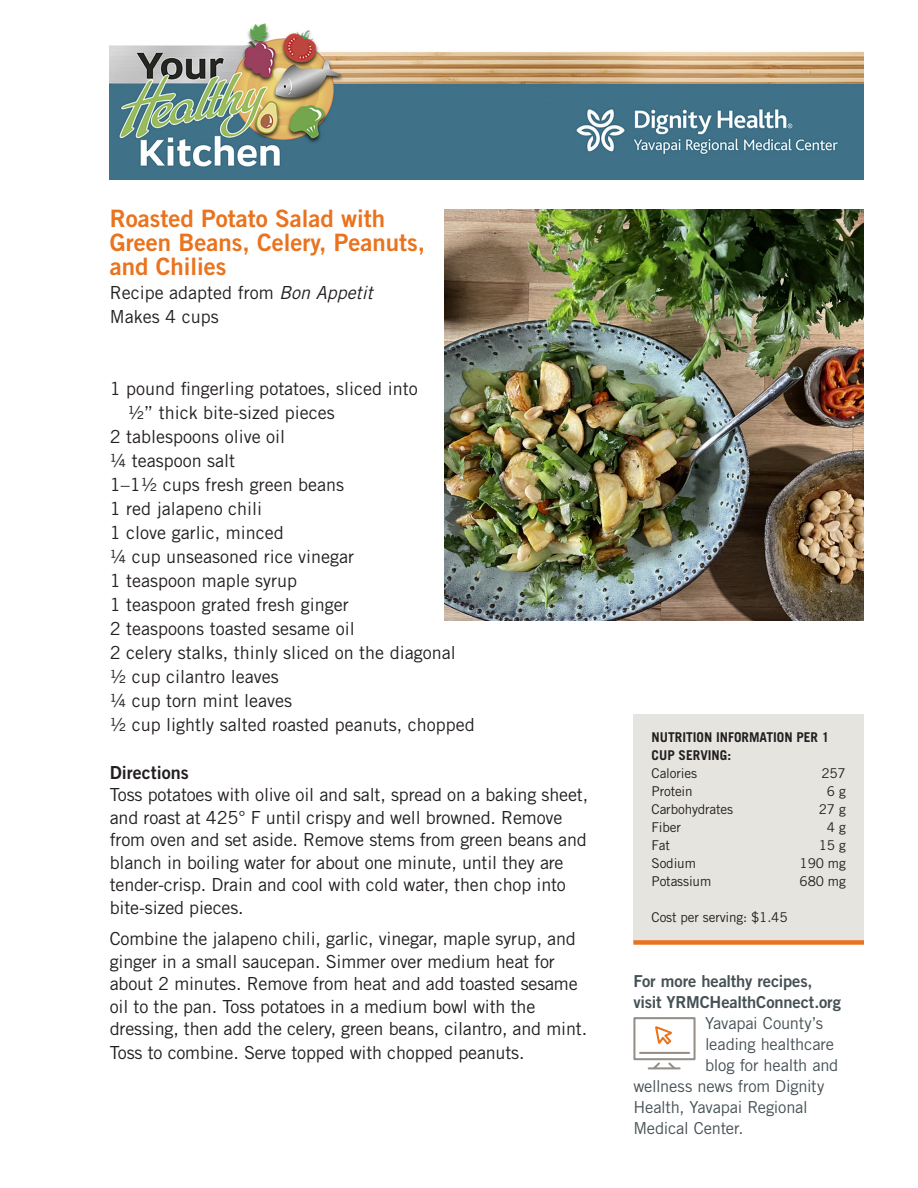
<style>
.page{position:relative;width:918px;height:1188px;background:#fff}
.page>*{position:absolute;margin:0;border:0;box-sizing:border-box;transform-origin:0 0}
.recipe_name{font:24px/24px "Trade Gothic LT Std Bd 2";color:#e9731e}
.directions{font:18px/22.5px "Trade Gothic LT Std";letter-spacing:-.01em;color:#231f20}
.recipe_body{font:18px/24px "Trade Gothic LT Std";color:#231f20}
.recipe_body_bold{font:18px "Trade Gothic LT Std Bd 2";color:#231f20}
.brochure_addresses{font:16.5px "Trade Gothic LT Std";letter-spacing:-.015em;color:#465155}
.brochure_addresses-2{font:16.5px/21px "Trade Gothic LT Std Bd 2";letter-spacing:-.005em;color:#465155}
.nutrition_list{font:13.5px "Trade Gothic LT Std";letter-spacing:-.01em;color:#231f20}
.per_serving{font:700 13.5px/18px "Trade Gothic LT Std";color:#231f20}
.s1{font-style:italic}
</style>
<div class="page">
<img style="left:110px;top:23px;width:754px;height:157px">
<div style="left:634px;top:714px;width:230px;height:228px;background:#e6e4df"></div>
<div style="left:633px;top:940px;width:231px;height:5px;background:#e9731e"></div>
<img style="left:445px;top:209px;width:419px;height:412px">
<svg style="left:633px;top:1017px;width:63px;height:53px"></svg>
<p class="recipe_name" style="left:110px;top:206px;width:317px">Roasted Potato Salad with<br>Green Beans, Celery, Peanuts, and Chilies</p>
<p class="recipe_body" style="left:110px;top:280px;width:264px">Recipe adapted from <span class="s1">Bon Appetit</span></p>
<p class="recipe_body" style="left:110px;top:304px;width:110px">Makes 4 cups</p>
<p class="recipe_body" style="left:128px;top:376px;width:291px;text-indent:-18px">1 pound fingerling potatoes, sliced into ½” thick bite-sized pieces</p>
<p class="recipe_body" style="left:110px;top:424px;width:177px">2 tablespoons olive oil</p>
<p class="recipe_body" style="left:110px;top:448px;width:127px">¼ teaspoon salt</p>
<p class="recipe_body" style="left:110px;top:472px;width:236px">1–1½ cups fresh green beans</p>
<p class="recipe_body" style="left:110px;top:496px;width:154px">1 red jalapeno chili</p>
<p class="recipe_body" style="left:110px;top:520px;width:175px">1 clove garlic, minced</p>
<p class="recipe_body" style="left:110px;top:544px;width:246px">¼ cup unseasoned rice vinegar</p>
<p class="recipe_body" style="left:110px;top:568px;width:189px">1 teaspoon maple syrup</p>
<p class="recipe_body" style="left:110px;top:592px;width:240px">1 teaspoon grated fresh ginger</p>
<p class="recipe_body" style="left:110px;top:616px;width:246px">2 teaspoons toasted sesame oil</p>
<p class="recipe_body" style="left:110px;top:640px;width:347px">2 celery stalks, thinly sliced on the diagonal</p>
<p class="recipe_body" style="left:110px;top:664px;width:170px">½ cup cilantro leaves</p>
<p class="recipe_body" style="left:110px;top:688px;width:184px">¼ cup torn mint leaves</p>
<p class="recipe_body" style="left:110px;top:712px;width:366px">½ cup lightly salted roasted peanuts, chopped</p>
<p class="recipe_body_bold" style="left:110px;top:761px;width:81px">Directions</p>
<p class="directions" style="left:110px;top:783px;width:480px">Toss potatoes with olive oil and salt, spread on a baking sheet, and roast at 425° F until crispy and well browned. Remove from oven and set aside. Remove stems from green beans and blanch in boiling water for about one minute, until they are tender-crisp. Drain and cool with cold water, then chop into bite-sized pieces.</p>
<p class="directions" style="left:110px;top:927px;width:479px">Combine the jalapeno chili, garlic, vinegar, maple syrup, and ginger in a small saucepan. Simmer over medium heat for about 2 minutes. Remove from heat and add toasted sesame oil to the pan. Toss potatoes in a medium bowl with the dressing, then add the celery, green beans, cilantro, and mint.<br>Toss to combine. Serve topped with chopped peanuts.</p>
<p class="per_serving" style="left:652px;top:728px;width:179px">NUTRITION INFORMATION PER 1<br>CUP SERVING:</p>
<p class="nutrition_list" style="left:652px;top:765px;width:47px">Calories</p>
<p class="nutrition_list" style="left:821px;top:765px;width:26px">257</p>
<p class="nutrition_list" style="left:652px;top:783px;width:43px">Protein</p>
<p class="nutrition_list" style="left:827px;top:783px;width:20px">6 g</p>
<p class="nutrition_list" style="left:652px;top:801px;width:83px">Carbohydrates</p>
<p class="nutrition_list" style="left:819px;top:801px;width:28px">27 g</p>
<p class="nutrition_list" style="left:652px;top:819px;width:31px">Fiber</p>
<p class="nutrition_list" style="left:827px;top:819px;width:20px">4 g</p>
<p class="nutrition_list" style="left:652px;top:837px;width:20px">Fat</p>
<p class="nutrition_list" style="left:819px;top:837px;width:28px">15 g</p>
<p class="nutrition_list" style="left:652px;top:855px;width:46px">Sodium</p>
<p class="nutrition_list" style="left:800px;top:855px;width:48px">190 mg</p>
<p class="nutrition_list" style="left:652px;top:873px;width:61px">Potassium</p>
<p class="nutrition_list" style="left:800px;top:873px;width:48px">680 mg</p>
<p class="nutrition_list" style="left:652px;top:909px;width:138px">Cost per serving: $1.45</p>
<p class="brochure_addresses-2" style="left:633px;top:970px;width:209px">For more healthy recipes, visit YRMCHealthConnect.org</p>
<p class="brochure_addresses" style="left:705px;top:1013px;width:120px">Yavapai County’s</p>
<p class="brochure_addresses" style="left:705px;top:1034px;width:131px">leading healthcare</p>
<p class="brochure_addresses" style="left:705px;top:1055px;width:135px">blog for health and</p>
<p class="brochure_addresses" style="left:633px;top:1076px;width:192px">wellness news from Dignity</p>
<p class="brochure_addresses" style="left:633px;top:1097px;width:176px">Health, Yavapai Regional</p>
<p class="brochure_addresses" style="left:633px;top:1118px;width:111px">Medical Center.</p>
</div>
